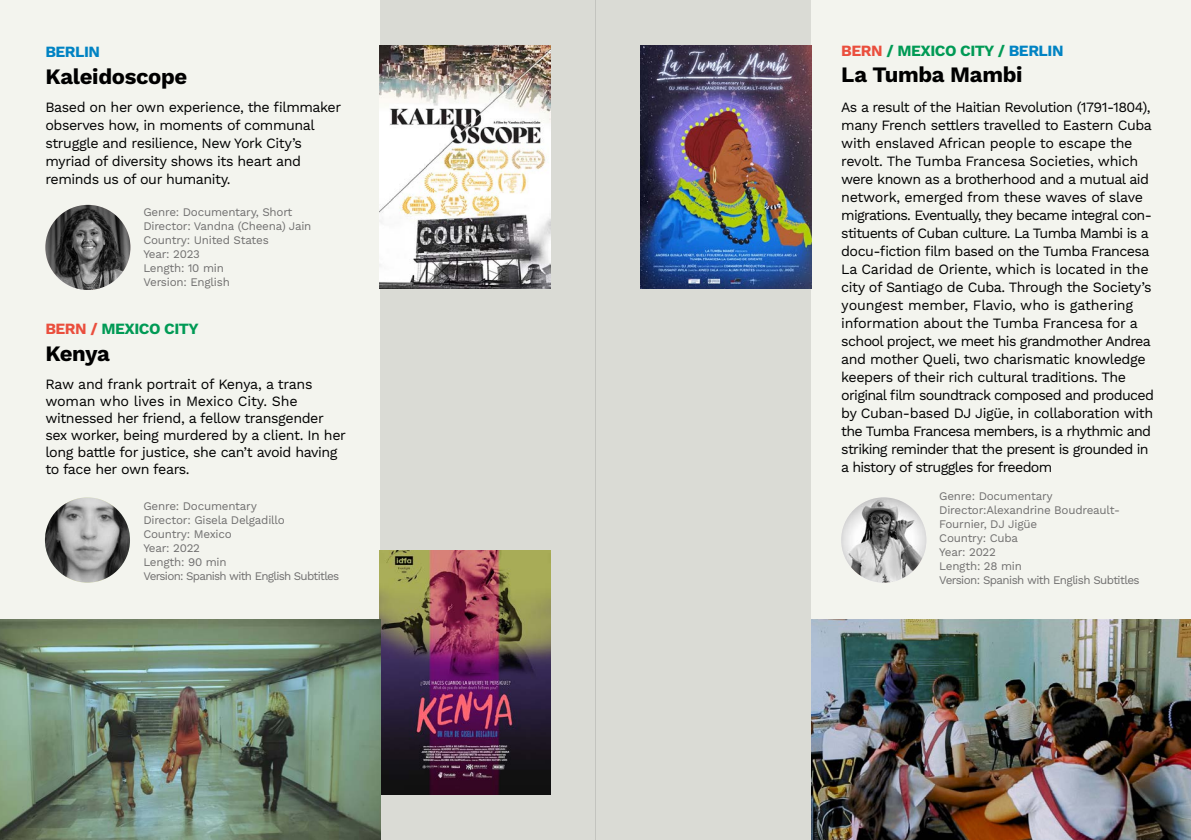
<style>
.page{position:relative;width:1191px;height:840px;background:#fff}
.page>*{position:absolute;margin:0;border:0;box-sizing:border-box;transform-origin:0 0}
.t1{font:700 22px "Work Sans";letter-spacing:-.015em;color:#000}
.t2{font:700 15.6px "Work Sans";letter-spacing:-.03em;color:#009a55}
.t3{font:700 15.6px "Work Sans";letter-spacing:-.03em;color:#0083c3}
.t4{font:14.2px/18px "Work Sans";letter-spacing:-.03em;color:#000}
.t5{font:11.6px/14px "Work Sans";letter-spacing:-.02em;color:#706f6f}
.s1{color:#ea4e3d}
.s2{color:#0083c3}
</style>
<div class="page">
<div style="left:0;top:0;width:1191px;height:839px;background:#f3f4ee"></div>
<div style="left:595px;top:0;width:216px;height:839px;background:#dadbd5"></div>
<div style="left:380px;top:0;width:215px;height:839px;background:#dadbd5"></div>
<img style="left:380px;top:550px;width:170px;height:244px">
<img style="left:641px;top:45px;width:170px;height:243px">
<img style="left:811px;top:619px;width:380px;height:220px">
<svg style="left:841px;top:497px;width:85px;height:85px"></svg>
<svg style="left:45px;top:497px;width:85px;height:85px;background:#878787"></svg>
<img style="left:380px;top:45px;width:170px;height:243px">
<svg style="left:45px;top:205px;width:85px;height:85px;background:#4d4d4d"></svg>
<img style="left:0;top:619px;width:380px;height:220px">
<p class="t3" style="left:45px;top:43px;width:56px">BERLIN</p>
<h1 class="t1" style="left:45px;top:63px;width:143px">Kaleidoscope</h1>
<p class="t4" style="left:45px;top:98px;width:297px">Based on her own experience, the filmmaker observes how, in moments of communal struggle and resilience, New York City’s myriad of diversity shows its heart and reminds us of our humanity.</p>
<p class="t5" style="left:143px;top:205px;width:170px">Genre: Documentary, Short<br>Director: Vandna (Cheena) Jain<br>Country: United States<br>Year: 2023<br>Length: 10 min<br>Version: English</p>
<p class="t2" style="left:45px;top:320px;width:155px"><span class="s1">BERN /</span> MEXICO CITY</p>
<h1 class="t1" style="left:45px;top:340px;width:66px">Kenya</h1>
<p class="t4" style="left:45px;top:376px;width:302px;line-height:17px">Raw and frank portrait of Kenya, a trans woman who lives in Mexico City. She witnessed her friend, a fellow transgender sex worker, being murdered by a client. In her long battle for justice, she can’t avoid having to face her own fears.</p>
<p class="t5" style="left:143px;top:499px;width:197px">Genre: Documentary<br>Director: Gisela Delgadillo<br>Country: Mexico<br>Year: 2022<br>Length: 90 min<br>Version: Spanish with English Subtitles</p>
<p class="t2" style="left:841px;top:41px;width:224px"><span class="s1">BERN</span> / MEXICO CITY / <span class="s2">BERLIN</span></p>
<h1 class="t1" style="left:841px;top:62px;width:183px">La Tumba Mambi</h1>
<p class="t4" style="left:841px;top:98px;width:314px">As a result of the Haitian Revolution (1791-1804), many French settlers travelled to Eastern Cuba with enslaved African people to escape the revolt. The Tumba Francesa Societies, which were known as a brotherhood and a mutual aid network, emerged from these waves of slave migrations. Eventually, they became integral con&shy;stituents of Cuban culture. La Tumba Mambi is a docu-fiction film based on the Tumba Francesa La Caridad de Oriente, which is located in the city of Santiago de Cuba. Through the Society’s youngest member, Flavio, who is gathering information about the Tumba Francesa for a school project, we meet his grandmother Andrea and mother Queli, two charismatic knowledge keepers of their rich cultural traditions. The original film soundtrack composed and produced by Cuban-based DJ Jigüe, in collaboration with the Tumba Francesa members, is a rhythmic and striking reminder that the present is grounded in a history of struggles for freedom</p>
<p class="t5" style="left:939px;top:489px;width:202px">Genre: Documentary<br>Director:Alexandrine Boudreault-<br>Fournier, DJ Jigüe<br>Country: Cuba<br>Year: 2022<br>Length: 28 min<br>Version: Spanish with English Subtitles</p>
</div>
